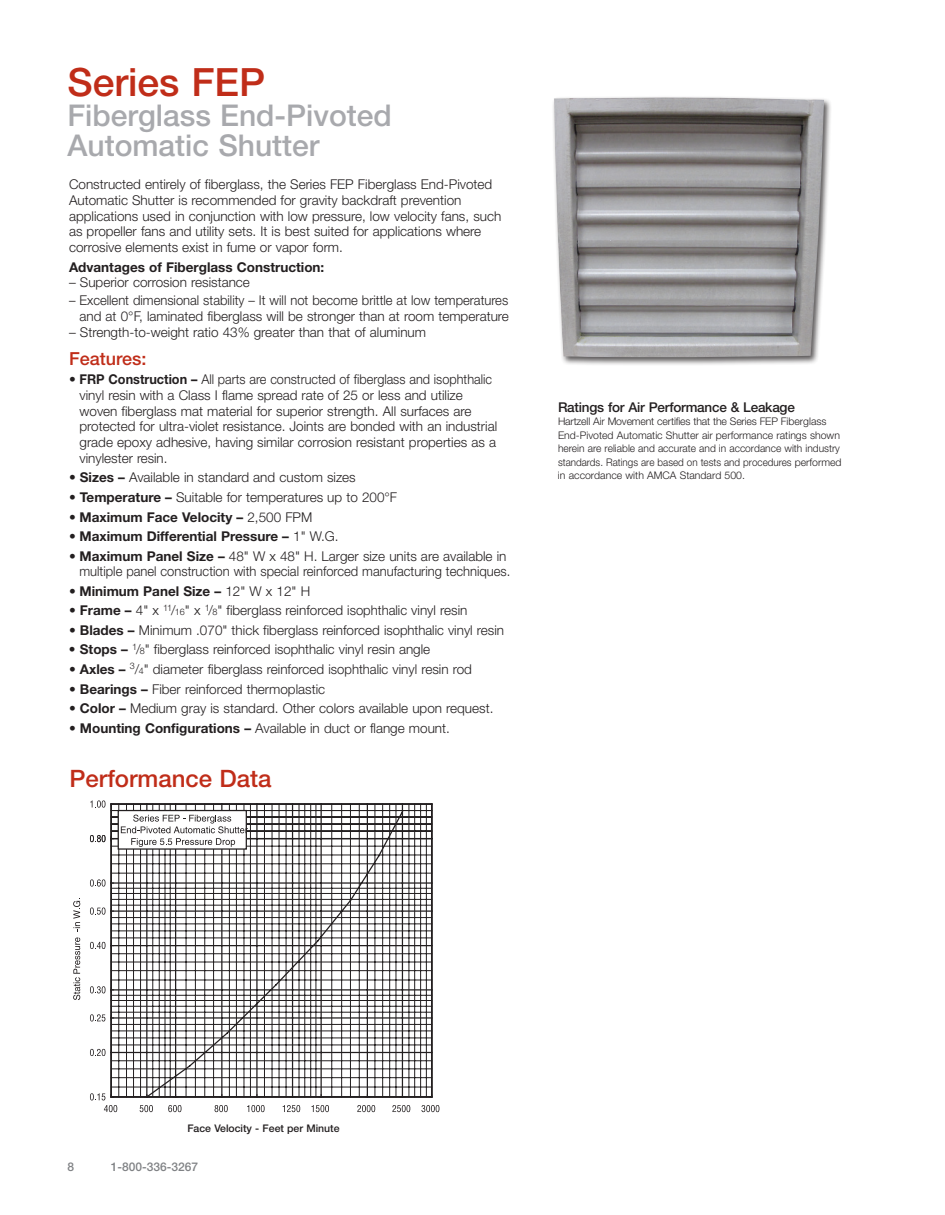
<style>
.page{position:relative;width:945px;height:1215px;background:#fff}
.page>*{position:absolute;margin:0;border:0;box-sizing:border-box;transform-origin:0 0}
.t1{font:500 39px "Helvetica Neue LT Std";color:#c02d19}
.t2{font:500 30px/30px "Helvetica Neue LT Std";color:#a8a9ad}
.t3{font:500 24px "Helvetica Neue LT Std";color:#c02d19}
.t4{font:500 18px "Helvetica Neue LT Std";color:#c02d19}
.t5{font:300 13.5px/15.8px "Helvetica Neue LT Std";color:#231f20}
.t6{font:300 13.5px/15.8px "Helvetica Neue LT Std";color:#231f20;text-align:right;scale:.96 1}
.t7{font:700 13.5px "Helvetica Neue LT Std";color:#231f20}
.t8{font:500 13.5px "Helvetica Neue LT Std";letter-spacing:-.015em;color:#231f20}
.t9{font:500 12px "Helvetica Neue LT Std";color:#808285}
.t10{font:300 10.5px/13.5px "Helvetica Neue LT Std";color:#231f20}
.t11{font:500 10.5px "Helvetica Neue LT Std";color:#231f20}
.s1{font-weight:700}
.s2{font-weight:300}
.s3{font-size:9px}
</style>
<div class="page">
<div style="left:551px;top:95px;width:281px;height:270px;background:#231f20;opacity:.75"></div>
<img style="left:554px;top:98px;width:270px;height:259px">
<svg style="left:110px;top:803px;width:323px;height:295px"></svg>
<svg style="left:145px;top:1095px;width:4px;height:3px"></svg>
<svg style="left:173px;top:1095px;width:5px;height:3px"></svg>
<svg style="left:220px;top:1095px;width:4px;height:3px"></svg>
<svg style="left:255px;top:1095px;width:4px;height:3px"></svg>
<svg style="left:290px;top:1095px;width:5px;height:3px"></svg>
<svg style="left:319px;top:1095px;width:4px;height:3px"></svg>
<svg style="left:365px;top:1095px;width:5px;height:3px"></svg>
<svg style="left:400px;top:1095px;width:5px;height:3px"></svg>
<svg style="left:429px;top:1095px;width:4px;height:3px"></svg>
<svg style="left:111px;top:1016px;width:3px;height:4px"></svg>
<svg style="left:140px;top:1105px;width:13px;height:7px"></svg>
<svg style="left:168px;top:1105px;width:14px;height:7px"></svg>
<svg style="left:215px;top:1105px;width:13px;height:7px"></svg>
<svg style="left:247px;top:1105px;width:18px;height:7px"></svg>
<svg style="left:283px;top:1105px;width:17px;height:7px"></svg>
<svg style="left:311px;top:1105px;width:18px;height:7px"></svg>
<svg style="left:357px;top:1105px;width:18px;height:7px"></svg>
<svg style="left:392px;top:1105px;width:18px;height:7px"></svg>
<svg style="left:421px;top:1105px;width:18px;height:7px"></svg>
<svg style="left:90px;top:800px;width:24px;height:8px"></svg>
<svg style="left:90px;top:835px;width:24px;height:7px"></svg>
<svg style="left:90px;top:879px;width:24px;height:8px"></svg>
<svg style="left:90px;top:907px;width:24px;height:8px"></svg>
<svg style="left:90px;top:942px;width:24px;height:7px"></svg>
<svg style="left:90px;top:986px;width:24px;height:7px"></svg>
<svg style="left:90px;top:1014px;width:15px;height:8px"></svg>
<svg style="left:90px;top:1093px;width:27px;height:19px"></svg>
<svg style="left:90px;top:1049px;width:24px;height:7px"></svg>
<svg style="left:73px;top:937px;width:7px;height:63px"></svg>
<svg style="left:73px;top:898px;width:7px;height:33px"></svg>
<div style="left:118px;top:810px;width:129px;height:40px;background:#fff;border:1px solid #231f20"></div>
<svg style="left:121px;top:815px;width:127px;height:32px"></svg>
<h1 class="t1" style="left:68px;top:59px;width:199px">Series FEP</h1>
<h2 class="t2" style="left:68px;top:100px;width:326px">Fiberglass End-Pivoted<br>Automatic Shutter</h2>
<p class="t5" style="left:69px;top:176px;width:434px">Constructed entirely of fiberglass, the Series FEP Fiberglass End-Pivoted Automatic Shutter is recommended for gravity backdraft prevention applications used in conjunction with low pressure, low velocity fans, such as propeller fans and utility sets. It is best suited for applications where corrosive elements exist in fume or vapor form.</p>
<p class="t7" style="left:69px;top:258px;width:257px">Advantages of Fiberglass Construction:</p>
<p class="t5" style="left:69px;top:274px;width:182px">– Superior corrosion resistance</p>
<p class="t6" style="left:69px;top:292px;width:460px">– Excellent dimensional stability – It will not become brittle at low temperatures and at 0°F, laminated fiberglass will be stronger than at room temperature</p>
<p class="t5" style="left:69px;top:324px;width:359px">– Strength-to-weight ratio 43% greater than that of aluminum</p>
<h3 class="t4" style="left:69px;top:348px;width:79px">Features:</h3>
<p class="t5" style="left:80px;top:371px;width:419px;text-indent:-11px">• <span class="s1">FRP Construction –</span> All parts are constructed of fiberglass and isophthalic vinyl resin with a Class I flame spread rate of 25 or less and utilize woven fiberglass mat material for superior strength. All surfaces are protected for ultra-violet resistance. Joints are bonded with an industrial grade epoxy adhesive, having similar corrosion resistant properties as a vinylester resin.</p>
<p class="t5" style="left:69px;top:470px;width:288px">• <span class="s1">Sizes –</span> Available in standard and custom sizes</p>
<p class="t5" style="left:69px;top:489px;width:330px">• <span class="s1">Temperature –</span> Suitable for temperatures up to 200°F</p>
<p class="t7" style="left:69px;top:508px;width:245px"><span class="s2">•</span> Maximum Face Velocity – <span class="s2">2,500 FPM</span></p>
<p class="t7" style="left:69px;top:528px;width:271px"><span class="s2">•</span> Maximum Differential Pressure – <span class="s2">1" W.G.</span></p>
<p class="t5" style="left:69px;top:548px;width:443px;text-align:right">• <span class="s1">Maximum Panel Size –</span> 48" W x 48" H. Larger size units are available in multiple panel construction with special reinforced manufacturing techniques.</p>
<p class="t7" style="left:69px;top:583px;width:243px"><span class="s2">•</span> Minimum Panel Size – <span class="s2">12" W x 12" H</span></p>
<p class="t5" style="left:69px;top:602px;width:400px">• <span class="s1">Frame –</span> 4" x <sup>11</sup>/<span class="s3">16</span>" x <sup>1</sup>/<span class="s3">8</span>" fiberglass reinforced isophthalic vinyl resin</p>
<p class="t5" style="left:69px;top:622px;width:437px">• <span class="s1">Blades –</span> Minimum .070" thick fiberglass reinforced isophthalic vinyl resin</p>
<p class="t5" style="left:69px;top:642px;width:363px">• <span class="s1">Stops –</span> <sup>1</sup>/<span class="s3">8</span>" fiberglass reinforced isophthalic vinyl resin angle</p>
<p class="t5" style="left:69px;top:661px;width:405px">• <span class="s1">Axles –</span> <sup>3</sup>/<span class="s3">4</span>" diameter fiberglass reinforced isophthalic vinyl resin rod</p>
<p class="t5" style="left:69px;top:681px;width:258px">• <span class="s1">Bearings –</span> Fiber reinforced thermoplastic</p>
<p class="t5" style="left:69px;top:700px;width:426px">• <span class="s1">Color –</span> Medium gray is standard. Other colors available upon request.</p>
<p class="t5" style="left:69px;top:720px;width:382px">• <span class="s1">Mounting Configurations –</span> Available in duct or flange mount.</p>
<h3 class="t3" style="left:70px;top:764px;width:204px">Performance Data</h3>
<p class="t8" style="left:558px;top:399px;width:238px">Ratings for Air Performance &amp; Leakage</p>
<p class="t10" style="left:558px;top:414px;width:285px">Hartzell Air Movement certifies that the Series FEP Fiberglass End-Pivoted Automatic Shutter air performance ratings shown herein are reliable and accurate and in accordance with industry standards. Ratings are based on tests and procedures performed in accordance with AMCA Standard 500.</p>
<p class="t11" style="left:187px;top:1122px;width:154px">Face Velocity - Feet per Minute</p>
<p class="t9" style="left:68px;top:1160px;width:8px">8</p>
<p class="t9" style="left:111px;top:1160px;width:89px">1-800-336-3267</p>
</div>
